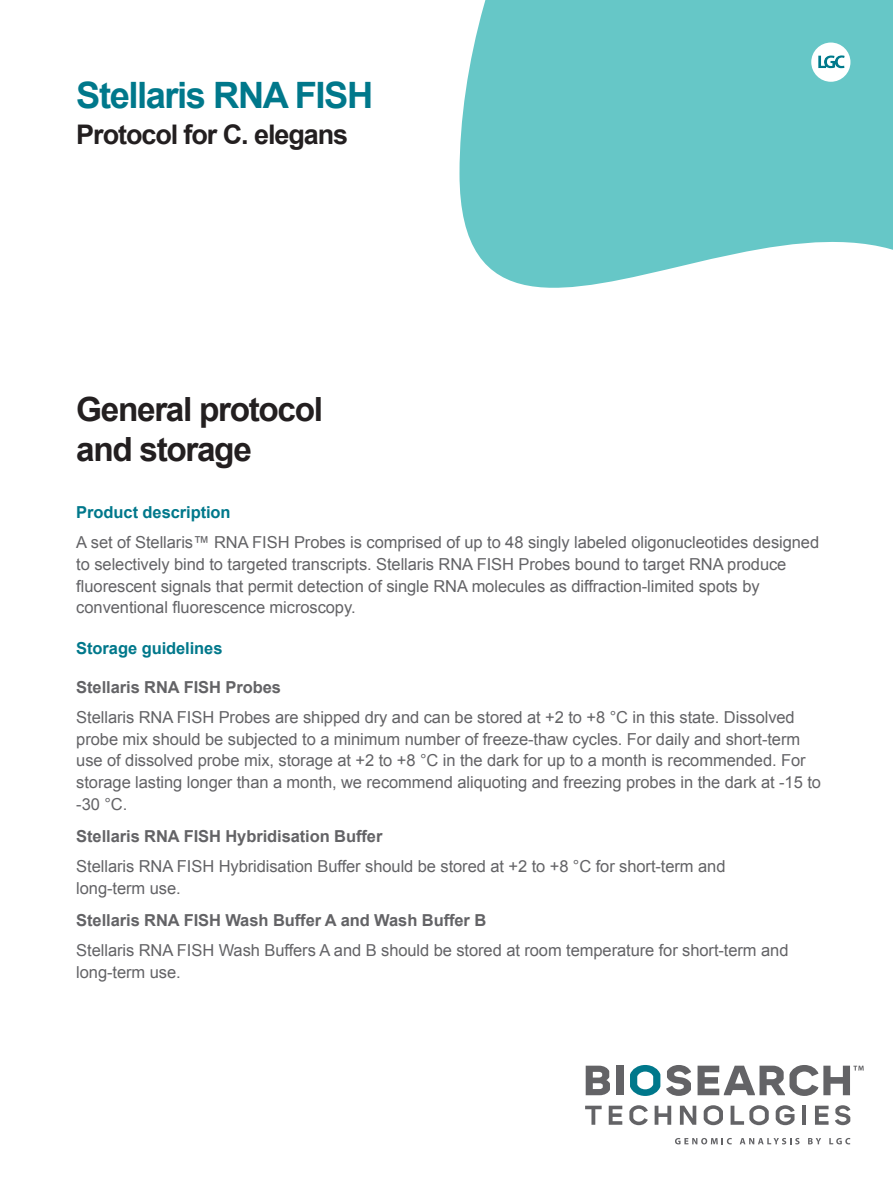
<style>
.page{position:relative;width:893px;height:1187px;background:#fff}
.page>*{position:absolute;margin:0;border:0;box-sizing:border-box;transform-origin:0 0}
.Protocol_page_title{font:700 36.3px "Arial";letter-spacing:-.04em;color:#00788b}
.Protocol_section_hea{font:700 33.3px "Arial";letter-spacing:-.04em;color:#231f20}
.Protocol_page_subtit{font:700 27px "Arial";letter-spacing:-.04em;color:#231f20}
.Protocol_Body{font:16.5px/21.6px "Arial";letter-spacing:-.005em;color:#636366}
.Protocol_body_Subsec{font:700 16.5px "Arial";letter-spacing:-.005em;color:#636366}
.Protocol_Section_hea{font:700 16.5px "Arial";letter-spacing:-.005em;color:#00788b}
</style>
<div class="page">
<svg style="left:459px;top:0;width:434px;height:288px;background:#75cccc"></svg>
<svg style="left:811px;top:43px;width:39px;height:39px"></svg>
<svg style="left:675px;top:1138px;width:57px;height:6px"></svg>
<svg style="left:740px;top:1138px;width:60px;height:6px"></svg>
<svg style="left:808px;top:1138px;width:13px;height:6px"></svg>
<svg style="left:829px;top:1138px;width:21px;height:6px"></svg>
<svg style="left:585px;top:1105px;width:17px;height:19px"></svg>
<svg style="left:609px;top:1105px;width:13px;height:19px"></svg>
<svg style="left:629px;top:1105px;width:19px;height:20px"></svg>
<svg style="left:655px;top:1105px;width:16px;height:19px"></svg>
<svg style="left:680px;top:1105px;width:16px;height:19px"></svg>
<svg style="left:704px;top:1105px;width:19px;height:20px"></svg>
<svg style="left:731px;top:1105px;width:38px;height:20px"></svg>
<svg style="left:776px;top:1105px;width:19px;height:20px"></svg>
<hr style="left:802px;top:1105px;width:4px;height:19px;background:#636366">
<svg style="left:815px;top:1105px;width:13px;height:19px"></svg>
<svg style="left:835px;top:1105px;width:15px;height:20px"></svg>
<svg style="left:586px;top:1065px;width:24px;height:30px"></svg>
<div style="left:616px;top:1065px;width:7px;height:30px;background:#636366"></div>
<svg style="left:630px;top:1065px;width:30px;height:30px"></svg>
<svg style="left:666px;top:1065px;width:25px;height:30px"></svg>
<svg style="left:698px;top:1065px;width:166px;height:30px"></svg>
<p class="Protocol_page_title" style="left:76px;top:72px;width:298px">Stellaris RNA FISH</p>
<p class="Protocol_page_subtit" style="left:76px;top:116px;width:273px">Protocol for C. elegans</p>
<p class="Protocol_section_hea" style="left:76px;top:387px;width:248px">General protocol</p>
<p class="Protocol_section_hea" style="left:76px;top:427px;width:177px">and storage</p>
<p class="Protocol_Section_hea" style="left:76px;top:501px;width:156px">Product description</p>
<p class="Protocol_Body" style="left:76px;top:532px;width:744px">A set of Stellaris™ RNA FISH Probes is comprised of up to 48 singly labeled oligonucleotides designed to selectively bind to targeted transcripts. Stellaris RNA FISH Probes bound to target RNA produce fluorescent signals that permit detection of single RNA molecules as diffraction-limited spots by conventional fluorescence microscopy.</p>
<p class="Protocol_Section_hea" style="left:76px;top:637px;width:148px">Storage guidelines</p>
<p class="Protocol_body_Subsec" style="left:76px;top:676px;width:206px">Stellaris RNA FISH Probes</p>
<p class="Protocol_Body" style="left:76px;top:706px;width:746px">Stellaris RNA FISH Probes are shipped dry and can be stored at +2 to +8 °C in this state. Dissolved probe mix should be subjected to a minimum number of freeze-thaw cycles. For daily and short-term use of dissolved probe mix, storage at +2 to +8 °C in the dark for up to a month is recommended. For storage lasting longer than a month, we recommend aliquoting and freezing probes in the dark at -15 to -30 °C.</p>
<p class="Protocol_body_Subsec" style="left:76px;top:825px;width:308px">Stellaris RNA FISH Hybridisation Buffer</p>
<p class="Protocol_Body" style="left:76px;top:855px;width:651px">Stellaris RNA FISH Hybridisation Buffer should be stored at +2 to +8 °C for short-term and long-term use.</p>
<p class="Protocol_body_Subsec" style="left:76px;top:909px;width:412px">Stellaris RNA FISH Wash Buffer A and Wash Buffer B</p>
<p class="Protocol_Body" style="left:76px;top:939px;width:714px">Stellaris RNA FISH Wash Buffers A and B should be stored at room temperature for short-term and long-term use.</p>
</div>
